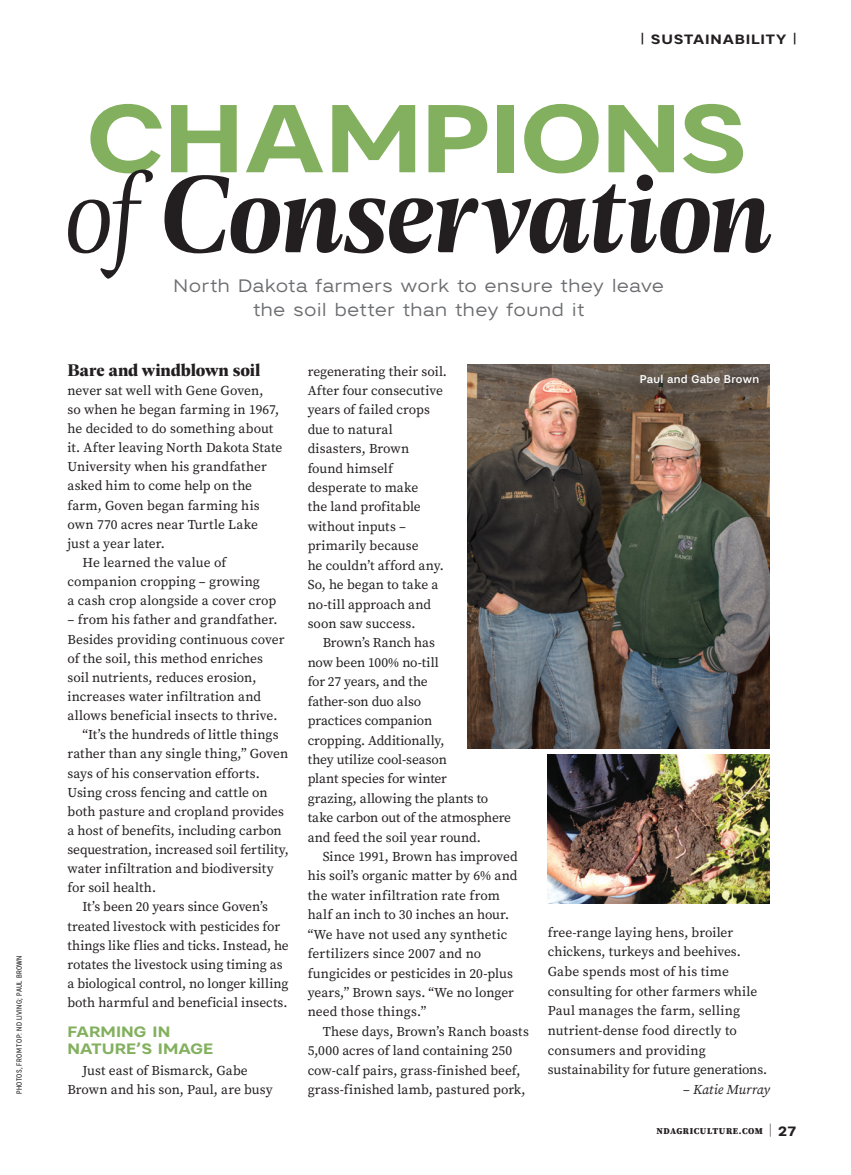
<style>
.page{position:relative;width:851px;height:1175px;background:#fff}
.page>*{position:absolute;margin:0;border:0;box-sizing:border-box;transform-origin:0 0}
.t1{font:italic 600 117px "Geller Headline";letter-spacing:-.02em;color:#231f20}
.t2{font:700 96px "Artico Expanded";letter-spacing:-.02em;color:#83b05e}
.t3{font:18px/24px "Artico Expanded";letter-spacing:.045em;color:#6c6d70;text-align:center}
.t4{font:700 18px "Geller Headline";color:#231f20}
.t5{font:700 15px/16.5px "Artico Expanded";letter-spacing:.005em;color:#83b05e}
.t6{font:13.5px/19.4px "Source Serif Pro";color:#231f20}
.t7{font:700 13.5px "Artico Expanded";letter-spacing:.06em;color:#231f20}
.t8{font:italic 13.5px "Source Serif Pro";letter-spacing:-.01em;color:#231f20}
.t9{font:500 11.25px "Artico";letter-spacing:.025em;color:#fff}
.t10{font:900 9px "Source Serif Pro";letter-spacing:.065em;color:#231f20}
.t11{font:7.5px "Artico Condensed";letter-spacing:.04em;color:#231f20}
.s1{font-size:12px}
.s2{font-weight:300}
.s3{font-family:"Artico Expanded";font-weight:200;font-size:13.5px}
.s4{font-family:"Artico Expanded";font-weight:700;font-size:13.5px}
</style>
<div class="page">
<img style="left:468px;top:364px;width:302px;height:384px">
<img style="left:548px;top:754px;width:222px;height:149px">
<p class="t11" style="left:14px;top:1094px;width:140px;rotate:-90deg">PHOTOS, FROM TOP: ND LIVING; PAUL BROWN</p>
<p class="t7" style="left:640px;top:30px;width:158px"><span class="s1">|</span> SUSTAINABILITY <span class="s1">|</span></p>
<h2 class="t2" style="left:87px;top:76px;width:661px">CHAMPIONS</h2>
<h1 class="t1" style="left:65px;top:132px;width:709px"><span class="s2">of</span> Conservation</h1>
<h3 class="t3" style="left:173px;top:273px;width:492px">North Dakota farmers work to ensure they leave the soil better than they found it</h3>
<h3 class="t4" style="left:68px;top:357px;width:194px">Bare and windblown soil</h3>
<p class="t6" style="left:68px;top:380px;width:197px">never sat well with Gene Goven,</p>
<p class="t6" style="left:68px;top:400px;width:213px">so when he began farming in 1967,</p>
<p class="t6" style="left:68px;top:419px;width:207px">he decided to do something about</p>
<p class="t6" style="left:68px;top:438px;width:216px">it. After leaving North Dakota State</p>
<p class="t6" style="left:68px;top:457px;width:201px">University when his grandfather</p>
<p class="t6" style="left:68px;top:476px;width:186px">asked him to come help on the</p>
<p class="t6" style="left:68px;top:495px;width:194px">farm, Goven began farming his</p>
<p class="t6" style="left:68px;top:514px;width:192px">own 770 acres near Turtle Lake</p>
<p class="t6" style="left:68px;top:533px;width:99px">just a year later.</p>
<p class="t6" style="left:83px;top:553px;width:145px">He learned the value of</p>
<p class="t6" style="left:68px;top:572px;width:194px">companion cropping – growing</p>
<p class="t6" style="left:68px;top:591px;width:210px">a cash crop alongside a cover crop</p>
<p class="t6" style="left:68px;top:610px;width:211px">– from his father and grandfather.</p>
<p class="t6" style="left:68px;top:629px;width:218px">Besides providing continuous cover</p>
<p class="t6" style="left:68px;top:648px;width:197px">of the soil, this method enriches</p>
<p class="t6" style="left:68px;top:667px;width:190px">soil nutrients, reduces erosion,</p>
<p class="t6" style="left:68px;top:686px;width:195px">increases water infiltration and</p>
<p class="t6" style="left:68px;top:706px;width:211px">allows beneficial insects to thrive.</p>
<p class="t6" style="left:83px;top:725px;width:197px">“It’s the hundreds of little things</p>
<p class="t6" style="left:68px;top:744px;width:222px">rather than any single thing,” Goven</p>
<p class="t6" style="left:68px;top:763px;width:194px">says of his conservation efforts.</p>
<p class="t6" style="left:68px;top:782px;width:202px">Using cross fencing and cattle on</p>
<p class="t6" style="left:68px;top:801px;width:218px">both pasture and cropland provides</p>
<p class="t6" style="left:68px;top:820px;width:216px">a host of benefits, including carbon</p>
<p class="t6" style="left:68px;top:840px;width:223px">sequestration, increased soil fertility,</p>
<p class="t6" style="left:68px;top:859px;width:208px">water infiltration and biodiversity</p>
<p class="t6" style="left:68px;top:878px;width:90px">for soil health.</p>
<p class="t6" style="left:83px;top:897px;width:187px">It’s been 20 years since Goven’s</p>
<p class="t6" style="left:68px;top:916px;width:214px">treated livestock with pesticides for</p>
<p class="t6" style="left:68px;top:935px;width:223px">things like flies and ticks. Instead, he</p>
<p class="t6" style="left:68px;top:954px;width:217px">rotates the livestock using timing as</p>
<p class="t6" style="left:68px;top:973px;width:222px">a biological control, no longer killing</p>
<p class="t6" style="left:68px;top:993px;width:221px">both harmful and beneficial insects.</p>
<p class="t5" style="left:68px;top:1023px;width:147px">FARMING IN<br>NATURE’S IMAGE</p>
<p class="t6" style="left:68px;top:1060px;width:206px;text-indent:15px">Just east of Bismarck, Gabe<br>Brown and his son, Paul, are busy</p>
<p class="t6" style="left:307px;top:361px;width:141px">regenerating their soil.<br>After four consecutive years of failed crops due to natural disasters, Brown found himself desperate to make<br>the land profitable without inputs – primarily because<br>he couldn’t afford any.<br>So, he began to take a no-till approach and soon saw success.</p>
<p class="t6" style="left:307px;top:633px;width:205px;text-indent:15px">Brown’s Ranch has<br>now been 100% no-till<br>for 27 years, and the<br>father-son duo also<br>practices companion<br>cropping. Additionally,<br>they utilize cool-season<br>plant species for winter<br>grazing, allowing the plants to take carbon out of the atmosphere and feed the soil year round.</p>
<p class="t6" style="left:307px;top:847px;width:212px;text-indent:15px">Since 1991, Brown has improved his soil’s organic matter by 6% and the water infiltration rate from half an inch to 30 inches an hour. “We have not used any synthetic fertilizers since 2007 and no fungicides or pesticides in 20-plus years,” Brown says. “We no longer need those things.”</p>
<p class="t6" style="left:307px;top:1021px;width:223px;text-indent:15px">These days, Brown’s Ranch boasts 5,000 acres of land containing 250 cow-calf pairs, grass-finished beef, grass-finished lamb, pastured pork,</p>
<p class="t9" style="left:639px;top:372px;width:121px">Paul and Gabe Brown</p>
<p class="t6" style="left:548px;top:922px;width:221px">free-range laying hens, broiler chickens, turkeys and beehives.<br>Gabe spends most of his time consulting for other farmers while<br>Paul manages the farm, selling nutrient-dense food directly to consumers and providing sustainability for future generations.</p>
<p class="t8" style="left:683px;top:1080px;width:88px">– Katie Murray</p>
<p class="t10" style="left:656px;top:1125px;width:142px">NDAGRICULTURE.COM <span class="s3">|</span> <span class="s4">27</span></p>
</div>
